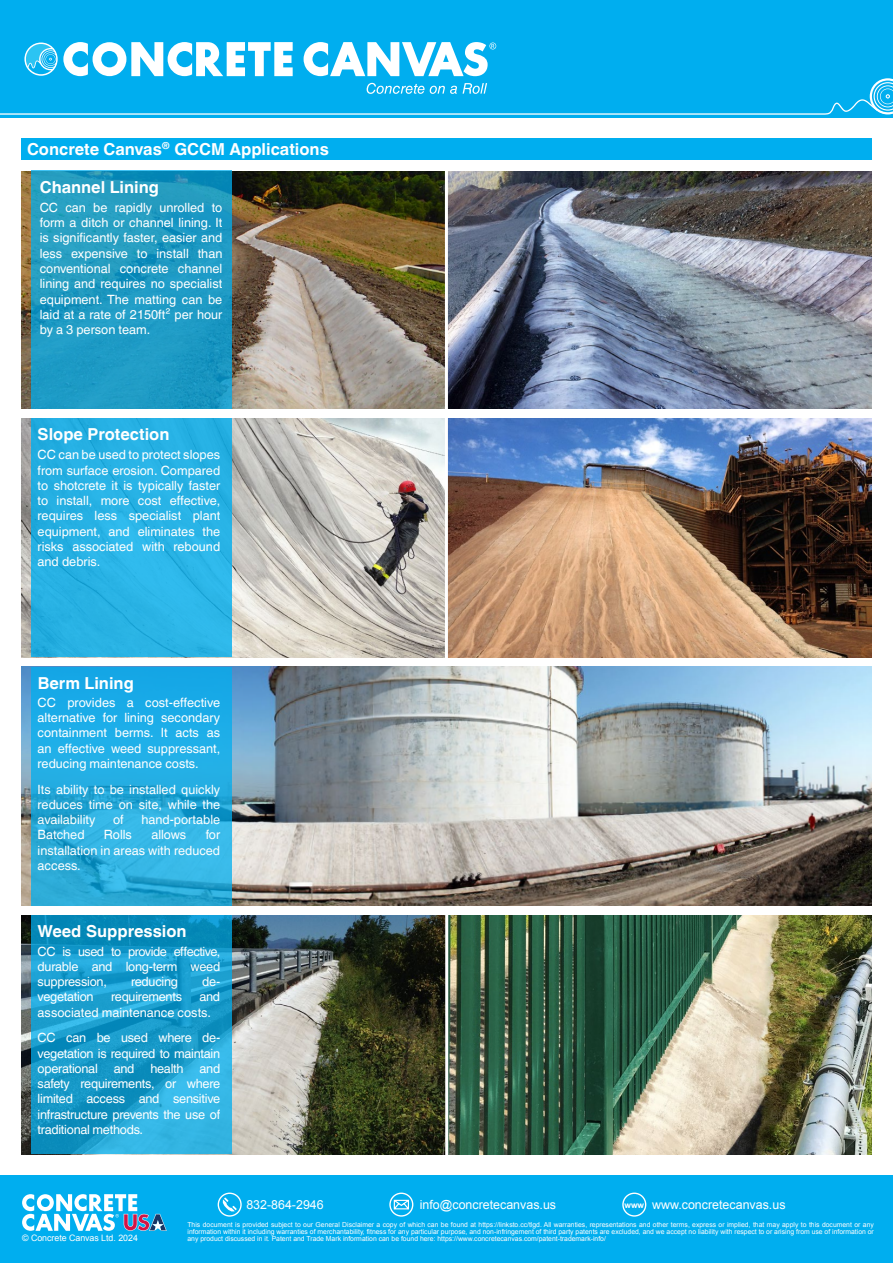
<style>
.page{position:relative;width:893px;height:1263px;background:#fff}
.page>*{position:absolute;margin:0;border:0;box-sizing:border-box;transform-origin:0 0}
.t1{font:700 16.5px "Helvetica World";color:#fff}
.t2{font:12.75px/15.3px "Helvetica World";color:#fff;text-align:justify}
.t3{font:12.75px "Helvetica World";letter-spacing:-.02em;color:#fff}
.t4{font:12.45px "Arial";color:#fff}
.t5{font:8.85px "Arial";letter-spacing:-.005em;color:#fff}
.t6{font:6.9px/6.9px "Arial";color:#fff;text-align:justify}
.s1{font-weight:700;font-size:8.4px}
</style>
<div class="page">
<img style="left:21px;top:171px;width:851px;height:238px">
<svg style="left:31px;top:170px;width:201px;height:239px;background:#1f9ac3"></svg>
<div style="left:0;top:0;width:893px;height:117px;background:#00aeef"></div>
<div style="left:0;top:1175px;width:893px;height:88px;background:#00aeef"></div>
<div style="left:218px;top:1192px;width:24px;height:24px;border:1px solid #fff;border-radius:50%"></div>
<svg style="left:221px;top:1197px;width:16px;height:16px"></svg>
<div style="left:622px;top:1192px;width:24px;height:24px;border:1px solid #fff;border-radius:50%"></div>
<div style="left:389px;top:1192px;width:24px;height:24px;border:1px solid #fff;border-radius:50%"></div>
<svg style="left:393px;top:1199px;width:16px;height:11px"></svg>
<svg style="left:22px;top:1194px;width:145px;height:37px"></svg>
<div style="left:21px;top:138px;width:851px;height:21px;background:#00aeef"></div>
<img style="left:21px;top:419px;width:851px;height:238px">
<div style="left:31px;top:418px;width:201px;height:239px;background:#28b2e5"></div>
<img style="left:448px;top:915px;width:424px;height:239px">
<img style="left:21px;top:915px;width:424px;height:239px">
<svg style="left:31px;top:915px;width:201px;height:239px;background:#199dcd"></svg>
<hr style="left:445px;top:170px;width:3px;height:507px;background:#fff">
<img style="left:21px;top:667px;width:851px;height:239px">
<svg style="left:31px;top:667px;width:201px;height:239px;background:#23ace0"></svg>
<svg style="left:0;top:42px;width:893px;height:73px"></svg>
<p class="t1" style="left:27px;top:139px;width:303px">Concrete Canvas<sup>®</sup> GCCM Applications</p>
<p class="t1" style="left:40px;top:178px;width:121px">Channel Lining</p>
<p class="t2" style="left:40px;top:200px;width:184px">CC can be rapidly unrolled to form a ditch or channel lining. It is significantly faster, easier and less expensive to install than conventional concrete channel lining and requires no specialist equipment. The matting can be laid at a rate of 2150ft² per hour by a 3 person team.</p>
<p class="t1" style="left:38px;top:425px;width:133px">Slope Protection</p>
<p class="t2" style="left:38px;top:447px;width:184px">CC can be used to protect slopes from surface erosion. Compared to shotcrete it is typically faster to install, more cost effective, requires less specialist plant equipment, and eliminates the risks associated with rebound and debris.</p>
<p class="t1" style="left:38px;top:674px;width:98px">Berm Lining</p>
<p class="t2" style="left:38px;top:695px;width:184px">CC provides a cost-effective alternative for lining secondary containment berms. It acts as an effective weed suppressant, reducing maintenance costs.</p>
<p class="t2" style="left:38px;top:781px;width:184px">Its ability to be installed quickly reduces time on site, while the availability</p>
<p class="t2" style="left:113px;top:812px;width:12px">of</p>
<p class="t2" style="left:141px;top:812px;width:80px">hand-portable</p>
<p class="t2" style="left:38px;top:827px;width:184px;text-indent:168px">for installation in areas with reduced access.</p>
<p class="t2" style="left:38px;top:827px;width:49px">Batched</p>
<p class="t2" style="left:104px;top:827px;width:30px">Rolls</p>
<p class="t2" style="left:151px;top:827px;width:36px">allows</p>
<p class="t1" style="left:38px;top:921px;width:150px">Weed Suppression</p>
<p class="t2" style="left:38px;top:943px;width:184px">CC is used to provide effective, durable and long-term weed suppression,</p>
<p class="t3" style="left:131px;top:974px;width:49px">reducing</p>
<p class="t2" style="left:202px;top:974px;width:20px">de-</p>
<p class="t3" style="left:38px;top:989px;width:58px">vegetation</p>
<p class="t3" style="left:111px;top:989px;width:72px">requirements</p>
<p class="t2" style="left:38px;top:989px;width:184px;text-indent:162px">and associated maintenance costs.</p>
<p class="t2" style="left:38px;top:1030px;width:184px">CC can be used where de&shy;vegetation is required to maintain operational and health and safety requirements, or where limited access and sensitive infrastructure prevents the use of traditional methods.</p>
<p class="t5" style="left:22px;top:1232px;width:117px">© Concrete Canvas Ltd. 2024</p>
<p class="t4" style="left:246px;top:1196px;width:79px">832-864-2946</p>
<p class="t4" style="left:420px;top:1196px;width:138px">info@concretecanvas.us</p>
<p class="t4" style="left:624px;top:1196px;width:163px"><span class="s1">www</span> www.concretecanvas.us</p>
<p class="t6" style="left:187px;top:1221px;width:688px">This document is provided subject to our General Disclaimer a copy of which can be found at https://linksto.cc/tlgd. All warranties, representations and other terms, express or implied, that may apply to this document or any information within it including warranties of merchantability, fitness for any particular purpose, and non-infringement of third party patents are excluded, and we accept no liability with respect to or arising from use of information or any product discussed in it. Patent and Trade Mark information can be found here: https://www.concretecanvas.com/patent-trademark-info/</p>
</div>
